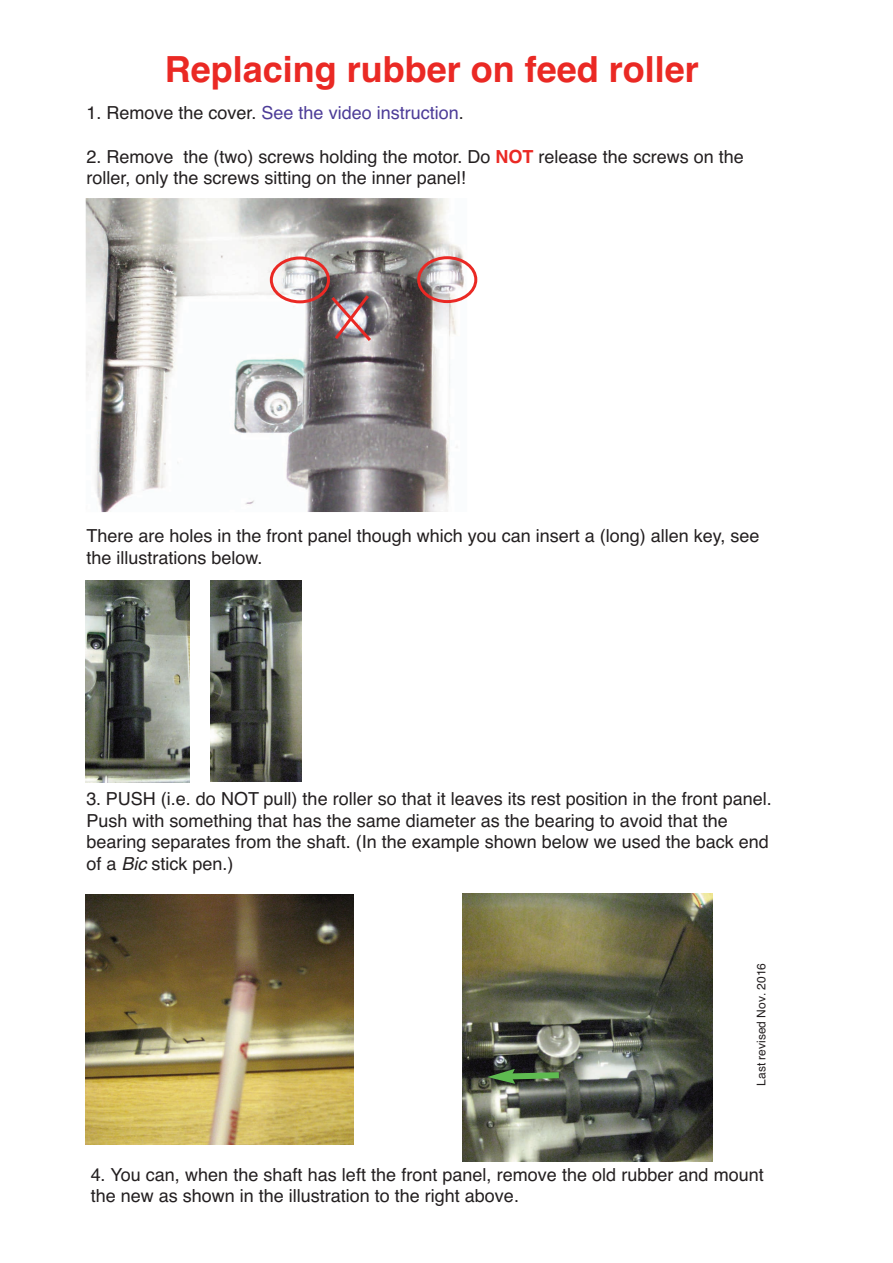
<style>
.page{position:relative;width:893px;height:1263px;background:#fff}
.page>*{position:absolute;margin:0;border:0;box-sizing:border-box;transform-origin:0 0}
.t1{font:700 36px "Helvetica";color:#ea2924}
.t2{font:18px/21.6px "Helvetica";color:#231f20}
.t3{font:18px "Helvetica";color:#4d3c98}
.t4{font:12px "Helvetica";color:#231f20}
.s1{color:#231f20}
.s2{font-weight:700;color:#ea2924}
.s3{font-style:italic}
</style>
<div class="page">
<img style="left:86px;top:198px;width:378px;height:314px">
<svg style="left:270px;top:256px;width:104px;height:88px"></svg>
<svg style="left:417px;top:256px;width:60px;height:47px"></svg>
<img style="left:462px;top:893px;width:251px;height:269px">
<img style="left:85px;top:894px;width:269px;height:251px">
<img style="left:210px;top:581px;width:92px;height:200px">
<img style="left:85px;top:581px;width:105px;height:202px">
<svg style="left:487px;top:1069px;width:78px;height:15px"></svg>
<h1 class="t1" style="left:165px;top:48px;width:536px">Replacing rubber on feed roller</h1>
<p class="t3" style="left:87px;top:103px;width:379px"><span class="s1">1. Remove the cover.</span> See the video instruction<span class="s1">.</span></p>
<p class="t2" style="left:87px;top:146px;width:659px">2. Remove the (two) screws holding the motor. Do <span class="s2">NOT</span> release the screws on the roller, only the screws sitting on the inner panel!</p>
<p class="t2" style="left:87px;top:525px;width:674px">There are holes in the front panel though which you can insert a (long) allen key, see the illustrations below.</p>
<p class="t2" style="left:87px;top:788px;width:687px">3. PUSH (i.e. do NOT pull) the roller so that it leaves its rest position in the front panel.<br>Push with something that has the same diameter as the bearing to avoid that the bearing separates from the shaft. (In the example shown below we used the back end of a <span class="s3">Bic</span> stick pen.)</p>
<p class="t4" style="left:754px;top:1085px;width:124px;rotate:-90deg">Last revised Nov. 2016</p>
<p class="t2" style="left:91px;top:1164px;width:675px">4. You can, when the shaft has left the front panel, remove the old rubber and mount the new as shown in the illustration to the right above.</p>
</div>
